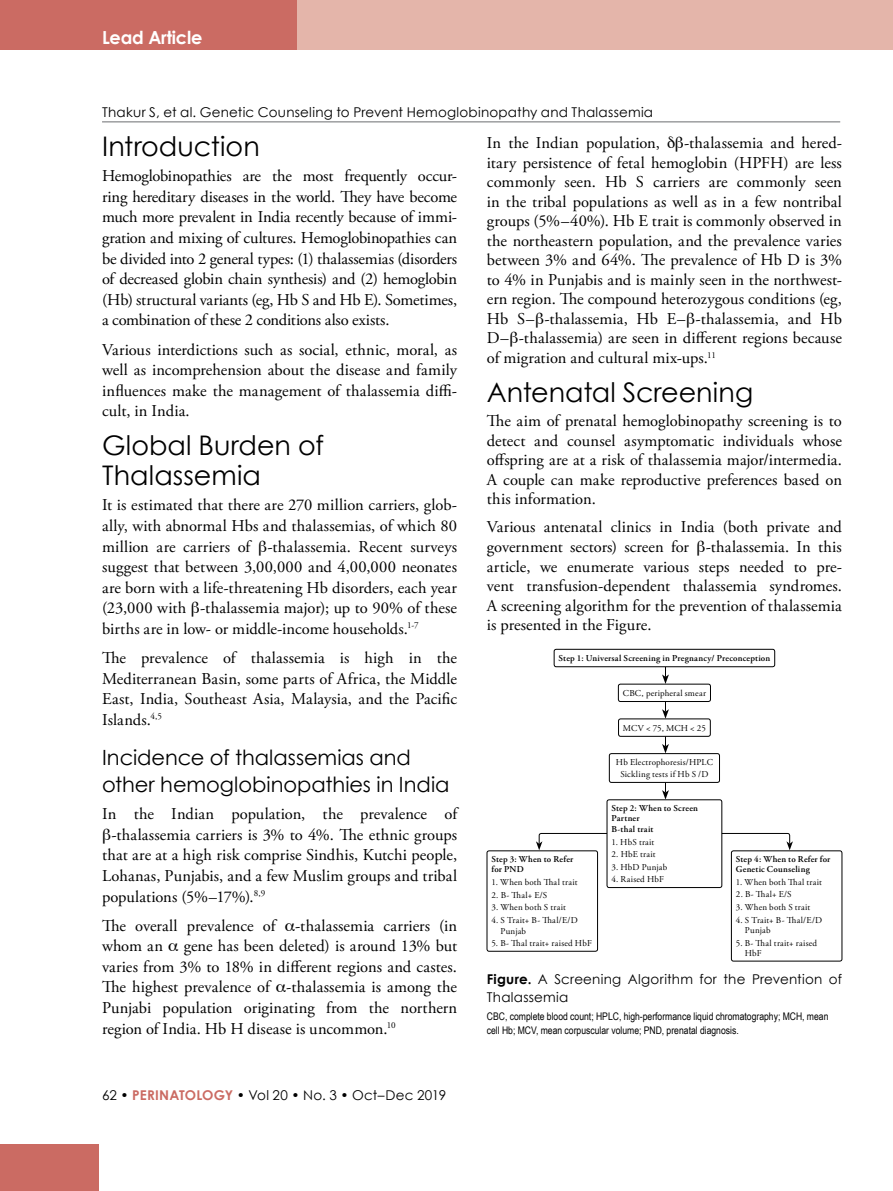
<style>
.page{position:relative;width:893px;height:1191px;background:#fff}
.page>*{position:absolute;margin:0;border:0;box-sizing:border-box;transform-origin:0 0}
.t1{font:27px/30.3px "Century Gothic";color:#000}
.t2{font:21px/27.3px "Century Gothic";letter-spacing:-.005em;color:#000}
.t3{font:700 18px "Century Gothic";letter-spacing:-.01em;color:#fff}
.t4{font:16.5px/20.5px "Adobe Garamond Pro";letter-spacing:.005em;color:#000;text-align:justify}
.t5{font:13.5px/18px "Century Gothic";letter-spacing:.015em;color:#000}
.t6{font:10.5px/13.5px "Arial Narrow";color:#000}
.t7{font:9px/10.5px "Adobe Garamond Pro";letter-spacing:.025em;color:#000}
.t8{font:600 9px/10.5px "Adobe Garamond Pro";letter-spacing:.025em;color:#000}
.t9{font:9px "Adobe Garamond Pro";letter-spacing:.005em;color:#000}
.s1{font-weight:700;color:#cb6b63}
.s2{font-weight:700}
</style>
<div class="page">
<div style="left:0;top:0;width:299px;height:50px;background:#cb6b63"></div>
<div style="left:297px;top:0;width:596px;height:50px;background:#e4b5aa"></div>
<div style="left:0;top:1144px;width:99px;height:47px;background:#cb6b63"></div>
<div style="left:554px;top:649px;width:221px;height:18px;border:1px solid #000;border-radius:2px"></div>
<div style="left:618px;top:684px;width:93px;height:17px;border:1px solid #000;border-radius:2px"></div>
<div style="left:618px;top:718px;width:92px;height:18px;border:1px solid #000;border-radius:2px"></div>
<svg style="left:662px;top:667px;width:7px;height:17px"></svg>
<svg style="left:662px;top:701px;width:7px;height:17px"></svg>
<svg style="left:662px;top:736px;width:7px;height:17px"></svg>
<svg style="left:662px;top:782px;width:7px;height:17px"></svg>
<svg style="left:536px;top:833px;width:257px;height:17px"></svg>
<div style="left:609px;top:753px;width:111px;height:29px;border:1px solid #000;border-radius:2px"></div>
<div style="left:607px;top:800px;width:115px;height:87px;background:#fff;border-radius:2px"></div>
<div style="left:607px;top:799px;width:115px;height:88px;border:1px solid #000;border-radius:2px"></div>
<div style="left:487px;top:850px;width:111px;height:101px;border:1px solid #000;border-radius:2px"></div>
<div style="left:731px;top:850px;width:111px;height:111px;border:1px solid #000;border-radius:2px"></div>
<hr style="left:102px;top:121px;width:738px;height:1px;background:#6d6e71">
<p class="t3" style="left:102px;top:26px;width:102px">Lead Article</p>
<p class="t5" style="left:102px;top:103px;width:553px">Thakur S, et al. Genetic Counseling to Prevent Hemoglobinopathy and Thalassemia</p>
<h1 class="t1" style="left:102px;top:131px;width:159px">Introduction</h1>
<p class="t4" style="left:102px;top:166px;width:357px">Hemoglobinopathies are the most frequently occur&shy;ring hereditary diseases in the world. They have become much more prevalent in India recently because of immi&shy;gration and mixing of cultures. Hemoglobinopathies can be divided into 2 general types: (1) thalassemias (disorders of decreased globin chain synthesis) and (2) hemoglobin (Hb) structural variants (eg, Hb S and Hb E). Sometimes, a combination of these 2 conditions also exists.</p>
<p class="t4" style="left:102px;top:339px;width:357px">Various interdictions such as social, ethnic, moral, as well as incomprehension about the disease and family influences make the management of thalassemia diffi&shy;cult, in India.</p>
<h1 class="t1" style="left:102px;top:430px;width:223px">Global Burden of<br>Thalassemia</h1>
<p class="t4" style="left:102px;top:495px;width:357px">It is estimated that there are 270 million carriers, glob&shy;ally, with abnormal Hbs and thalassemias, of which 80 million are carriers of -thalassemia. Recent surveys suggest that between 3,00,000 and 4,00,000 neonates are born with a life-threatening Hb disorders, each year (23,000 with -thalassemia major); up to 90% of these births are in low- or middle-income households.<sup>1-7</sup></p>
<p class="t4" style="left:102px;top:648px;width:357px">The prevalence of thalassemia is high in the Mediterranean Basin, some parts of Africa, the Middle East, India, Southeast Asia, Malaysia, and the Pacific Islands.<sup>4,5</sup></p>
<p class="t2" style="left:102px;top:743px;width:349px">Incidence of thalassemias and other hemoglobinopathies in India</p>
<p class="t4" style="left:102px;top:804px;width:357px">In the Indian population, the prevalence of</p>
<p class="t4" style="left:111px;top:825px;width:347px">-thalassemia carriers is 3% to 4%. The ethnic groups</p>
<p class="t4" style="left:102px;top:845px;width:357px">that are at a high risk comprise Sindhis, Kutchi people,</p>
<p class="t4" style="left:102px;top:866px;width:356px">Lohanas, Punjabis, and a few Muslim groups and tribal</p>
<p class="t4" style="left:102px;top:886px;width:165px">populations (5%–17%).<sup>8,9</sup></p>
<p class="t4" style="left:102px;top:915px;width:357px">The overall prevalence of -thalassemia carriers (in whom an</p>
<p class="t4" style="left:102px;top:936px;width:357px;text-indent:82px">gene has been deleted) is around 13% but varies from 3% to 18% in different regions and castes.<br>The highest prevalence of -thalassemia is among the Punjabi population originating from the northern region of India. Hb H disease is uncommon.<sup>10</sup></p>
<p class="t5" style="left:102px;top:1086px;width:346px">62 • <span class="s1">PERINATOLOGY</span> • Vol 20 • No. 3 • Oct–Dec 2019</p>
<p class="t4" style="left:487px;top:134px;width:357px;line-height:19.5px;text-indent:197px">-thalassemia and hered&shy;itary persistence of fetal hemoglobin (HPFH) are less commonly seen. Hb S carriers are commonly seen in the tribal populations as well as in a few nontribal groups (5%–40%). Hb E trait is commonly observed in the northeastern population, and the prevalence varies between 3% and 64%. The prevalence of Hb D is 3% to 4% in Punjabis and is mainly seen in the northwest&shy;ern region. The compound heterozygous conditions (eg, Hb S– -thalassemia, Hb E– -thalassemia, and Hb D– -thalassemia) are seen in different regions because of migration and cultural mix-ups.<sup>11</sup></p>
<h1 class="t1" style="left:487px;top:376px;width:268px">Antenatal Screening</h1>
<p class="t4" style="left:487px;top:412px;width:357px;line-height:19.5px">The aim of prenatal hemoglobinopathy screening is to detect and counsel asymptomatic individuals whose offspring are at a risk of thalassemia major/intermedia.<br>A couple can make reproductive preferences based on this information.</p>
<p class="t4" style="left:487px;top:518px;width:357px;line-height:19.5px">Various antenatal clinics in India (both private and government sectors) screen for -thalassemia. In this article, we enumerate various steps needed to pre&shy;vent transfusion-dependent thalassemia syndromes.<br>A screening algorithm for the prevention of thalassemia is presented in the Figure.</p>
<p class="t4" style="left:487px;top:133px;width:174px">In the Indian population,</p>
<p class="t8" style="left:559px;top:653px;width:213px">Step 1: Universal Screening in Pregnancy/ Preconception</p>
<p class="t7" style="left:623px;top:688px;width:85px">CBC, peripheral smear</p>
<p class="t9" style="left:623px;top:722px;width:84px">MCV &lt; 75, MCH &lt; 25</p>
<p class="t7" style="left:616px;top:756px;width:99px;line-height:12.6px;text-align:center">Hb Electrophoresis/HPLC<br>Sickling tests if Hb S /D</p>
<p class="t8" style="left:611px;top:803px;width:88px">Step 2: When to Screen<br>Partner<br>B-thal trait</p>
<p class="t7" style="left:611px;top:836px;width:44px">1. HbS trait</p>
<p class="t7" style="left:611px;top:849px;width:46px">2. HbE trait</p>
<p class="t7" style="left:611px;top:862px;width:57px">3. HbD Punjab</p>
<p class="t7" style="left:611px;top:874px;width:54px">4. Raised HbF</p>
<p class="t8" style="left:736px;top:853px;width:96px">Step 4: When to Refer for<br>Genetic Counseling</p>
<p class="t7" style="left:736px;top:877px;width:88px">1. When both Thal trait</p>
<p class="t7" style="left:736px;top:889px;width:57px">2. B- Thal+ E/S</p>
<p class="t7" style="left:736px;top:902px;width:76px">3. When both S trait</p>
<p class="t7" style="left:745px;top:915px;width:79px;text-indent:-9px">4. S Trait+ B- Thal/E/D<br>Punjab</p>
<p class="t7" style="left:745px;top:938px;width:74px;text-indent:-9px">5. B- Thal trait+ raised<br>HbF</p>
<p class="t8" style="left:491px;top:854px;width:83px">Step 3: When to Refer for PND</p>
<p class="t7" style="left:491px;top:877px;width:88px">1. When both Thal trait</p>
<p class="t7" style="left:491px;top:890px;width:57px">2. B- Thal+ E/S</p>
<p class="t7" style="left:491px;top:902px;width:76px">3. When both S trait</p>
<p class="t7" style="left:500px;top:915px;width:79px;text-indent:-9px">4. S Trait+ B- Thal/E/D<br>Punjab</p>
<p class="t7" style="left:491px;top:938px;width:102px">5. B- Thal trait+ raised HbF</p>
<p class="t5" style="left:487px;top:970px;width:357px"><span class="s2">Figure.</span> A Screening Algorithm for the Prevention of<br>Thalassemia</p>
<p class="t6" style="left:487px;top:1009px;width:343px">CBC, complete blood count; HPLC, high-performance liquid chromatography; MCH, mean cell Hb; MCV, mean corpuscular volume; PND, prenatal diagnosis.</p>
</div>
